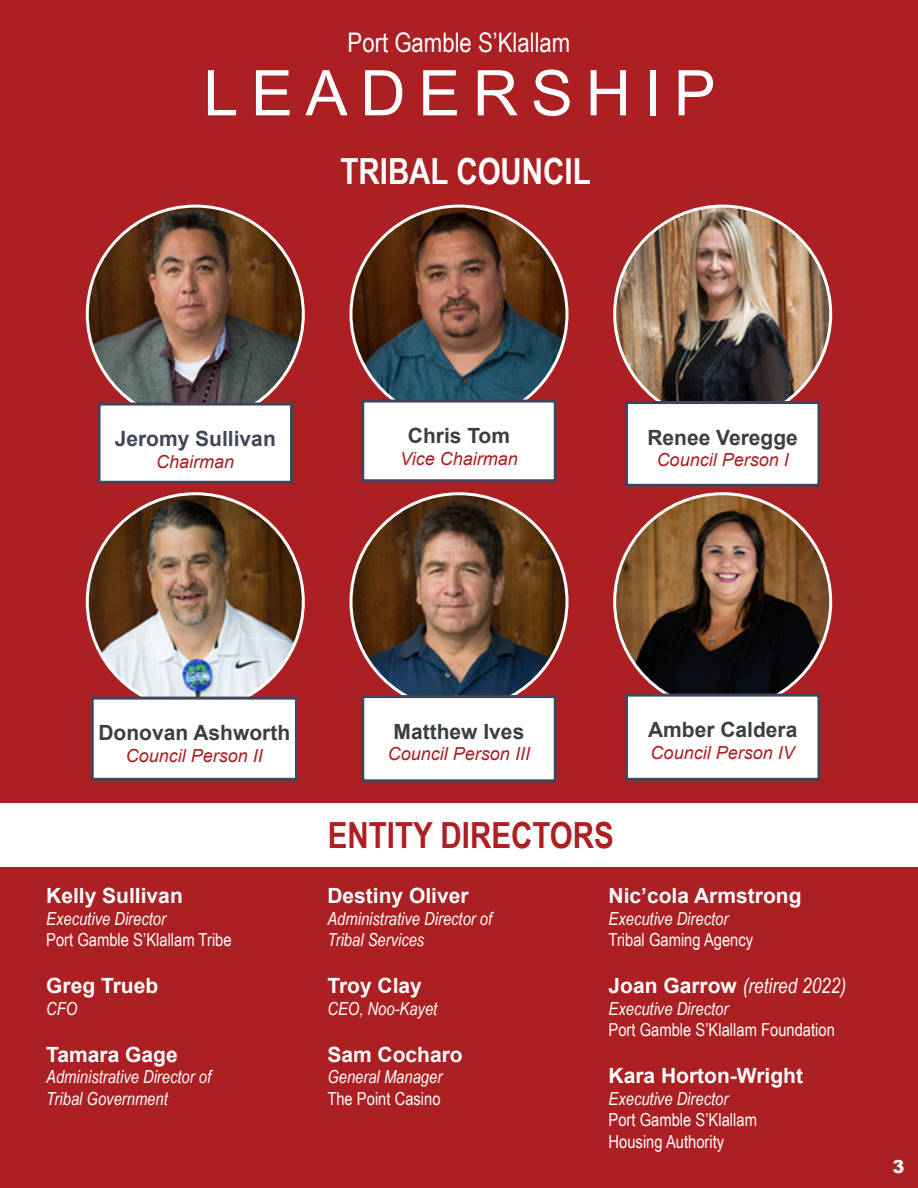
<style>
.page{position:relative;width:918px;height:1188px;background:#ac1f22}
.page>*{position:absolute;margin:0;border:0;box-sizing:border-box;transform-origin:0 0}
.t1{font:63px "Arial";letter-spacing:.2em;color:#fff}
.t2{font:700 36px "Arial Narrow";color:#ac1f22}
.t3{font:700 36px "Arial Narrow";color:#fff}
.t4{font:27px "Arial Narrow";color:#fff}
.t5{font:700 21px "Arial";color:#fff}
.t6{font:700 21px "Arial";color:#39403f}
.t7{font:italic 21px "Arial Narrow";color:#fff}
.t8{font:700 21px "Arial";color:#414558}
.t9{font:italic 18px "Arial Narrow";color:#fff}
.t10{font:18px "Arial Narrow";color:#fff}
.t11{font:italic 18px "Arial";color:#ac1f22}
.t12{font:900 18px "Arial";color:#f5f3f3}
.s1{font-family:"Arial";font-weight:700;font-style:normal}
</style>
<div class="page">
<img style="left:87px;top:206px;width:216px;height:216px;border-radius:108px">
<img style="left:351px;top:206px;width:216px;height:216px;border-radius:108px">
<img style="left:615px;top:206px;width:216px;height:216px;border-radius:108px">
<img style="left:87px;top:494px;width:216px;height:216px;border-radius:108px">
<img style="left:351px;top:494px;width:216px;height:216px;border-radius:108px">
<img style="left:615px;top:494px;width:216px;height:216px;border-radius:108px">
<div style="left:99px;top:404px;width:193px;height:78px;background:#fff"></div>
<div style="left:98px;top:403px;width:195px;height:81px;border:3px solid #414558"></div>
<div style="left:363px;top:401px;width:192px;height:80px;background:#fff"></div>
<div style="left:361px;top:400px;width:196px;height:82px;border:3px solid #414558"></div>
<div style="left:626px;top:403px;width:193px;height:82px;background:#fff"></div>
<div style="left:625px;top:401px;width:195px;height:86px;border:3px solid #414558"></div>
<div style="left:92px;top:698px;width:204px;height:81px;background:#fff"></div>
<div style="left:91px;top:697px;width:207px;height:84px;border:3px solid #414558"></div>
<div style="left:363px;top:697px;width:192px;height:84px;background:#fff"></div>
<div style="left:361px;top:695px;width:196px;height:87px;border:3px solid #414558"></div>
<div style="left:626px;top:695px;width:193px;height:84px;background:#fff"></div>
<div style="left:625px;top:694px;width:195px;height:87px;border:3px solid #414558"></div>
<div style="left:0;top:804px;width:918px;height:63px;background:#fff"></div>
<p class="t4" style="left:348px;top:22px;width:224px">Port Gamble S’Klallam</p>
<p class="t1" style="left:203px;top:50px;width:514px">LEADERSHIP</p>
<p class="t3" style="left:340px;top:144px;width:252px">TRIBAL COUNCIL</p>
<p class="t8" style="left:115px;top:424px;width:163px">Jeromy Sullivan</p>
<p class="t11" style="left:156px;top:450px;width:80px">Chairman</p>
<p class="t6" style="left:408px;top:421px;width:104px">Chris Tom</p>
<p class="t11" style="left:400px;top:447px;width:119px">Vice Chairman</p>
<p class="t6" style="left:647px;top:422px;width:152px">Renee Veregge</p>
<p class="t11" style="left:657px;top:448px;width:134px">Council Person I</p>
<p class="t6" style="left:98px;top:718px;width:193px">Donovan Ashworth</p>
<p class="t11" style="left:126px;top:744px;width:139px">Council Person II</p>
<p class="t5" style="left:46px;top:881px;width:138px">Kelly Sullivan</p>
<p class="t9" style="left:46px;top:906px;width:121px">Executive Director</p>
<p class="t10" style="left:46px;top:927px;width:187px">Port Gamble S’Klallam Tribe</p>
<p class="t5" style="left:46px;top:971px;width:114px">Greg Trueb</p>
<p class="t9" style="left:46px;top:996px;width:33px">CFO</p>
<p class="t5" style="left:46px;top:1039px;width:133px">Tamara Gage</p>
<p class="t9" style="left:46px;top:1064px;width:166px">Administrative Director of</p>
<p class="t9" style="left:46px;top:1086px;width:123px">Tribal Government</p>
<p class="t6" style="left:394px;top:716px;width:132px">Matthew Ives</p>
<p class="t11" style="left:388px;top:742px;width:144px">Council Person III</p>
<p class="t2" style="left:328px;top:808px;width:287px">ENTITY DIRECTORS</p>
<p class="t6" style="left:648px;top:715px;width:151px">Amber Caldera</p>
<p class="t11" style="left:651px;top:741px;width:146px">Council Person IV</p>
<p class="t5" style="left:327px;top:881px;width:143px">Destiny Oliver</p>
<p class="t9" style="left:327px;top:906px;width:166px">Administrative Director of</p>
<p class="t9" style="left:327px;top:928px;width:98px">Tribal Services</p>
<p class="t5" style="left:327px;top:971px;width:96px">Troy Clay</p>
<p class="t9" style="left:327px;top:996px;width:111px">CEO, Noo-Kayet</p>
<p class="t5" style="left:327px;top:1039px;width:137px">Sam Cocharo</p>
<p class="t9" style="left:327px;top:1064px;width:116px">General Manager</p>
<p class="t10" style="left:327px;top:1085px;width:115px">The Point Casino</p>
<p class="t5" style="left:609px;top:881px;width:194px">Nic’cola Armstrong</p>
<p class="t9" style="left:609px;top:906px;width:121px">Executive Director</p>
<p class="t10" style="left:609px;top:927px;width:146px">Tribal Gaming Agency</p>
<p class="t7" style="left:609px;top:971px;width:239px"><span class="s1">Joan Garrow</span> (retired 2022)</p>
<p class="t9" style="left:609px;top:996px;width:121px">Executive Director</p>
<p class="t10" style="left:609px;top:1017px;width:228px">Port Gamble S’Klallam Foundation</p>
<p class="t5" style="left:609px;top:1061px;width:196px">Kara Horton-Wright</p>
<p class="t9" style="left:609px;top:1086px;width:121px">Executive Director</p>
<p class="t10" style="left:609px;top:1107px;width:150px">Port Gamble S’Klallam</p>
<p class="t10" style="left:609px;top:1129px;width:117px">Housing Authority</p>
<p class="t12" style="left:893px;top:1153px;width:14px">3</p>
</div>
